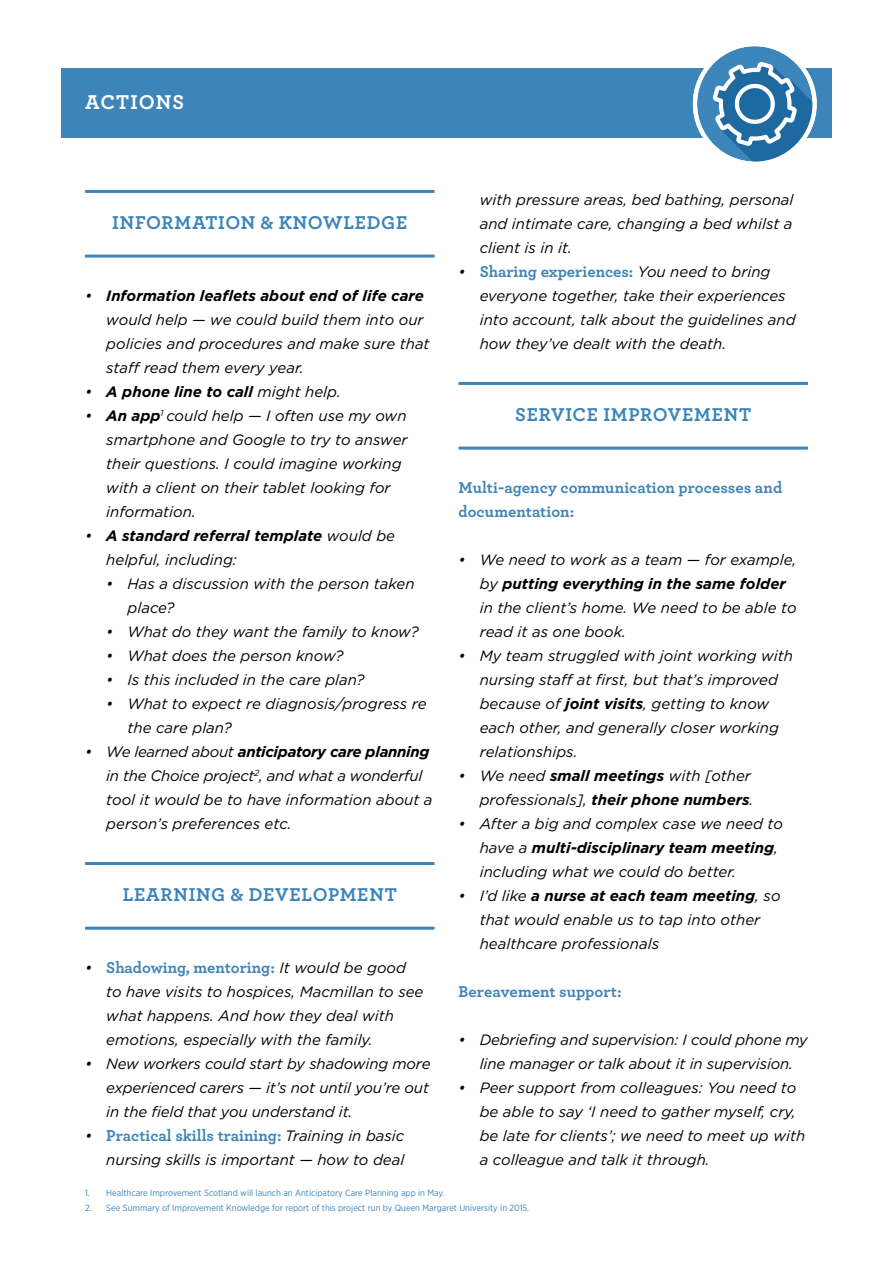
<style>
.page{position:relative;width:893px;height:1263px;background:#fff}
.page>*{position:absolute;margin:0;border:0;box-sizing:border-box;transform-origin:0 0}
.Heading_1{font:700 21px "Archer";letter-spacing:.045em;color:#fff}
.Heading_2{font:700 19.5px "Archer";letter-spacing:.04em;color:#3c84b9}
.Heading_3{font:700 16.5px/24px "Archer";color:#3c84b9}
.t1{font:italic 15px/24px "Gotham";color:#000}
.t2{font:italic 700 15px "Gotham";color:#000}
.t3{font:9px "Gotham Narrow";color:#3c84b9}
.s1{font-weight:700}
.s2{font-weight:400}
.s3{font-family:"Gotham";font-weight:400;font-style:italic;font-size:15px;color:#000}
</style>
<div class="page">
<hr style="left:85px;top:190px;width:349px;height:3px;background:#3c84b9">
<hr style="left:85px;top:255px;width:349px;height:3px;background:#3c84b9">
<hr style="left:85px;top:862px;width:349px;height:3px;background:#3c84b9">
<hr style="left:85px;top:927px;width:349px;height:3px;background:#3c84b9">
<hr style="left:458px;top:382px;width:350px;height:3px;background:#3c84b9">
<hr style="left:458px;top:447px;width:350px;height:3px;background:#3c84b9">
<div style="left:61px;top:68px;width:771px;height:69px;background:#3c84b9"></div>
<svg style="left:695px;top:44px;width:120px;height:120px"></svg>
<svg style="left:709px;top:59px;width:106px;height:102px"></svg>
<div style="left:693px;top:42px;width:124px;height:124px;border:4px solid #fff;border-radius:50%"></div>
<p class="Heading_1" style="left:85px;top:85px;width:100px">ACTIONS</p>
<p class="Heading_2" style="left:112px;top:207px;width:297px">INFORMATION &amp; KNOWLEDGE</p>
<p class="t1" style="left:106px;top:283px;width:325px;text-indent:-21px">• <span class="s1">Information leaflets about end of life care </span>would help — we could build them into our policies and procedures and make sure that staff read them every year.</p>
<p class="t2" style="left:85px;top:382px;width:257px"><span class="s2">•</span> A phone line to call <span class="s2">might help.</span></p>
<p class="t1" style="left:106px;top:403px;width:303px;text-indent:-21px">• <span class="s1">An app</span><sup>1</sup> could help — I often use my own smartphone and Google to try to answer their questions. I could imagine working with a client on their tablet looking for information.</p>
<p class="t1" style="left:106px;top:523px;width:290px;text-indent:-21px">• <span class="s1">A standard referral template</span> would be helpful, including:</p>
<p class="t1" style="left:128px;top:571px;width:289px;text-indent:-21px">• Has a discussion with the person taken place?</p>
<p class="t1" style="left:106px;top:619px;width:314px">• What do they want the family to know?</p>
<p class="t1" style="left:106px;top:643px;width:239px">• What does the person know?</p>
<p class="t1" style="left:106px;top:667px;width:260px">• Is this included in the care plan?</p>
<p class="t1" style="left:128px;top:691px;width:300px;text-indent:-21px">• What to expect re diagnosis/progress re the care plan?</p>
<p class="t1" style="left:106px;top:739px;width:328px;text-indent:-21px">• We learned about <span class="s1">anticipatory care planning </span>in the Choice project<sup>2</sup>, and what a wonderful tool it would be to have information about a person’s preferences etc.</p>
<p class="Heading_2" style="left:123px;top:879px;width:276px">LEARNING &amp; DEVELOPMENT</p>
<p class="Heading_3" style="left:85px;top:954px;width:323px"><span class="s3">•</span> Shadowing, mentoring: <span class="s3">It would be good</span></p>
<p class="t1" style="left:106px;top:979px;width:319px">to have visits to hospices, Macmillan to see what happens. And how they deal with emotions, especially with the family.</p>
<p class="t1" style="left:106px;top:1051px;width:326px;text-align:justify;text-indent:-21px">• New workers could start by shadowing more experienced carers — it’s not until you’re out in the field that you understand it.</p>
<p class="Heading_3" style="left:85px;top:1122px;width:321px"><span class="s3">•</span> Practical skills training: <span class="s3">Training in basic</span></p>
<p class="t1" style="left:106px;top:1147px;width:300px">nursing skills is important — how to deal</p>
<p class="t1" style="left:480px;top:187px;width:315px;text-align:justify">with pressure areas, bed bathing, personal and intimate care, changing a bed whilst a client is in it.</p>
<p class="Heading_3" style="left:458px;top:258px;width:313px"><span class="s3">•</span> Sharing experiences: <span class="s3">You need to bring</span></p>
<p class="t1" style="left:480px;top:283px;width:317px">everyone together, take their experiences into account, talk about the guidelines and how they’ve dealt with the death.</p>
<p class="Heading_2" style="left:515px;top:399px;width:237px">SERVICE IMPROVEMENT</p>
<p class="Heading_3" style="left:458px;top:474px;width:325px">Multi-agency communication processes and documentation:</p>
<p class="t1" style="left:480px;top:547px;width:318px;text-indent:-21px">• We need to work as a team — for example, by <span class="s1">putting everything in the same folder </span>in the client’s home. We need to be able to read it as one book.</p>
<p class="t1" style="left:480px;top:643px;width:315px;text-indent:-21px">• My team struggled with joint working with nursing staff at first, but that’s improved because of <span class="s1">joint visits</span>, getting to know each other, and generally closer working relationships.</p>
<p class="t1" style="left:458px;top:763px;width:296px;text-align:right">• We need <span class="s1">small meetings</span> with [other professionals], <span class="s1">their phone numbers</span>.</p>
<p class="t1" style="left:480px;top:811px;width:305px;text-indent:-21px">• After a big and complex case we need to have a <span class="s1">multi-disciplinary team meeting</span>, including what we could do better.</p>
<p class="t1" style="left:480px;top:883px;width:302px;text-indent:-21px">• I’d like <span class="s1">a nurse at each team meeting</span>, so that would enable us to tap into other healthcare professionals</p>
<p class="Heading_3" style="left:458px;top:978px;width:165px">Bereavement support:</p>
<p class="t1" style="left:458px;top:1027px;width:351px;text-align:center">• Debriefing and supervision: I could phone my line manager or talk about it in supervision.</p>
<p class="t1" style="left:480px;top:1075px;width:327px;text-indent:-21px">• Peer support from colleagues: You need to be able to say ‘I need to gather myself, cry, be late for clients’; we need to meet up with a colleague and talk it through.</p>
<p class="t3" style="left:85px;top:1187px;width:361px">1. Healthcare Improvement Scotland will launch an Anticipatory Care Planning app in May.</p>
<p class="t3" style="left:85px;top:1202px;width:446px">2. See Summary of Improvement Knowledge for report of this project run by Queen Margaret University in 2015.</p>
</div>
